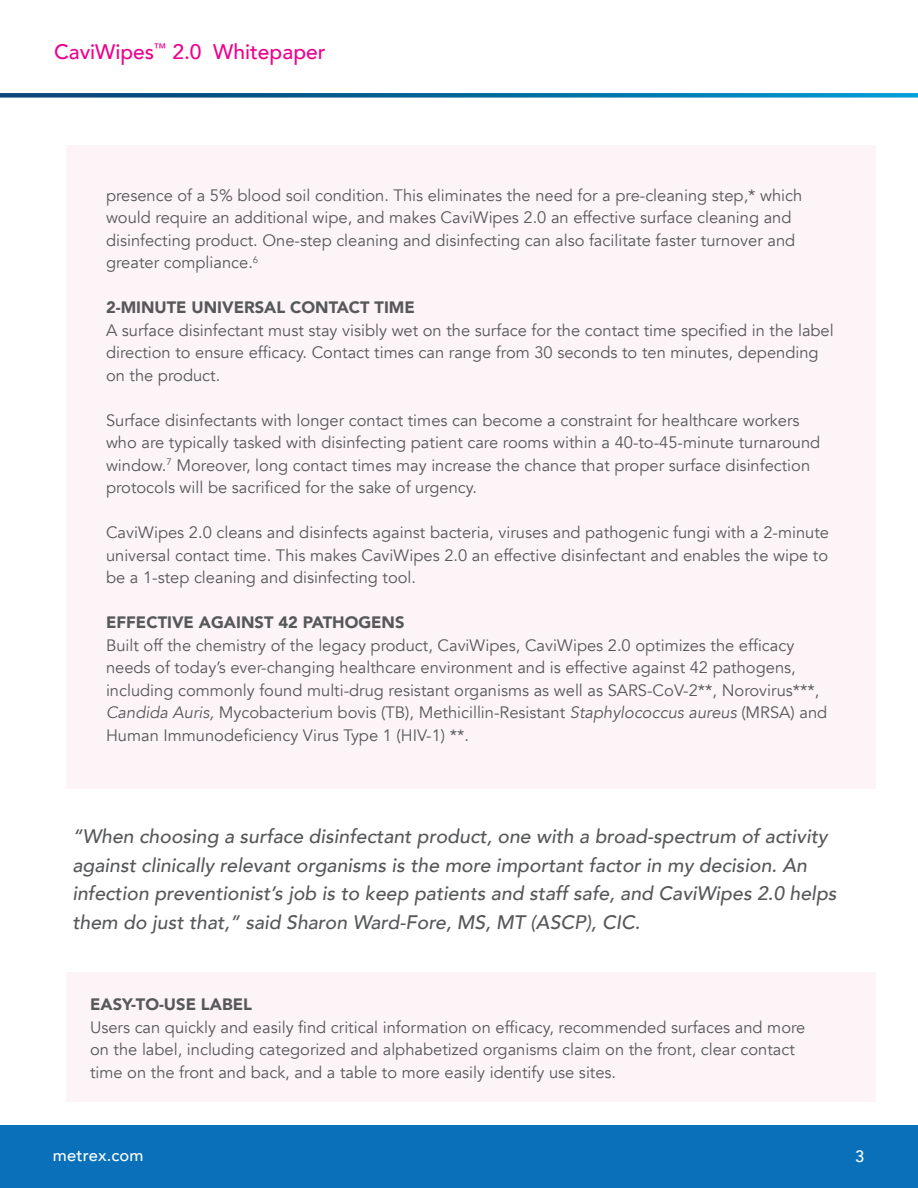
<style>
.page{position:relative;width:918px;height:1188px;background:#fff}
.page>*{position:absolute;margin:0;border:0;box-sizing:border-box;transform-origin:0 0}
.t1{font:500 21px "Avenir";color:#ed028c}
.t2{font:italic 500 19.5px/28.5px "Avenir";color:#57585a}
.t3{font:16.5px/22.5px "Avenir";color:#57585a}
.t4{font:900 16.5px "Avenir";color:#57585a}
.t5{font:500 16.5px "Avenir";letter-spacing:.01em;color:#fff}
.s1{font-style:italic}
</style>
<div class="page">
<div style="left:0;top:1125px;width:918px;height:63px;background:#0970b9"></div>
<svg style="left:0;top:93px;width:918px;height:5px;background:#1b78a8"></svg>
<div style="left:66px;top:145px;width:810px;height:643px;background:#fdf4f8"></div>
<div style="left:66px;top:973px;width:810px;height:129px;background:#fdf4f8"></div>
<p class="t1" style="left:54px;top:33px;width:273px">CaviWipes<sup>™</sup> 2.0 Whitepaper</p>
<p class="t3" style="left:106px;top:184px;width:698px">presence of a 5% blood soil condition. This eliminates the need for a pre-cleaning step,* which would require an additional wipe, and makes CaviWipes 2.0 an effective surface cleaning and disinfecting product. One-step cleaning and disinfecting can also facilitate faster turnover and greater compliance.<sup>6</sup></p>
<p class="t4" style="left:106px;top:293px;width:310px">2-MINUTE UNIVERSAL CONTACT TIME</p>
<p class="t3" style="left:106px;top:319px;width:729px">A surface disinfectant must stay visibly wet on the surface for the contact time specified in the label direction to ensure efficacy. Contact times can range from 30 seconds to ten minutes, depending on the product.</p>
<p class="t3" style="left:106px;top:409px;width:716px">Surface disinfectants with longer contact times can become a constraint for healthcare workers who are typically tasked with disinfecting patient care rooms within a 40-to-45-minute turnaround window.<sup>7</sup> Moreover, long contact times may increase the chance that proper surface disinfection protocols will be sacrificed for the sake of urgency.</p>
<p class="t3" style="left:106px;top:521px;width:725px;text-align:justify">CaviWipes 2.0 cleans and disinfects against bacteria, viruses and pathogenic fungi with a 2-minute universal contact time. This makes CaviWipes 2.0 an effective disinfectant and enables the wipe to be a 1-step cleaning and disinfecting tool.</p>
<p class="t4" style="left:106px;top:608px;width:300px">EFFECTIVE AGAINST 42 PATHOGENS</p>
<p class="t3" style="left:106px;top:634px;width:723px">Built off the chemistry of the legacy product, CaviWipes, CaviWipes 2.0 optimizes the efficacy needs of today’s ever-changing healthcare environment and is effective against 42 pathogens, including commonly found multi-drug resistant organisms as well as SARS-CoV-2**, Norovirus***, <span class="s1">Candida Auris,</span> Mycobacterium bovis (TB), Methicillin-Resistant <span class="s1">Staphylococcus aureus</span> (MRSA) and Human Immunodeficiency Virus Type 1 (HIV-1) **.</p>
<p class="t2" style="left:72px;top:822px;width:766px">“When choosing a surface disinfectant product, one with a broad-spectrum of activity against clinically relevant organisms is the more important factor in my decision. An infection preventionist’s job is to keep patients and staff safe, and CaviWipes 2.0 helps them do just that,” said Sharon Ward-Fore, MS, MT (ASCP), CIC.</p>
<p class="t4" style="left:90px;top:990px;width:163px">EASY-TO-USE LABEL</p>
<p class="t3" style="left:90px;top:1016px;width:717px">Users can quickly and easily find critical information on efficacy, recommended surfaces and more on the label, including categorized and alphabetized organisms claim on the front, clear contact time on the front and back, and a table to more easily identify use sites.</p>
<p class="t5" style="left:53px;top:1141px;width:92px">metrex.com</p>
<p class="t5" style="left:855px;top:1142px;width:11px">3</p>
</div>
